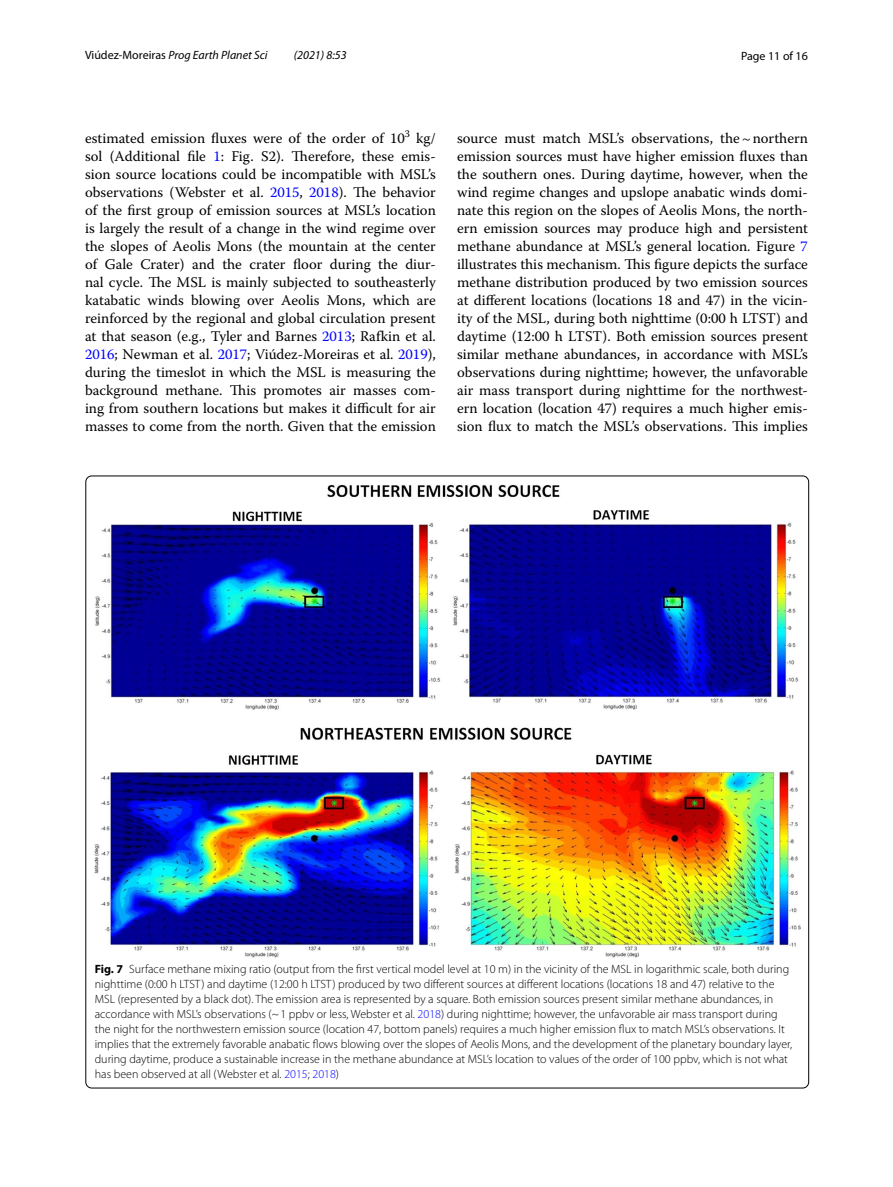
<style>
.page{position:relative;width:893px;height:1187px;background:#fff}
.page>*{position:absolute;margin:0;border:0;box-sizing:border-box;transform-origin:0 0}
.t1{font:14.7px/18px "Warnock Pro";color:#000;text-align:justify}
.t2{font:300 12px/15px "Myriad Pro";color:#000}
.t3{font:italic 12px "Myriad Pro";color:#000}
.t4{font:12px "Myriad Pro";color:#000}
.s1{font-style:normal}
.s2{color:#00f}
.s3{font-weight:700}
</style>
<div class="page">
<img style="left:94px;top:485px;width:706px;height:473px">
<p class="t3" style="left:85px;top:48px;width:184px"><span class="s1">Viúdez‑Moreiras</span> Prog Earth Planet Sci</p>
<p class="t3" style="left:294px;top:48px;width:54px">(2021) 8:53</p>
<p class="t4" style="left:741px;top:48px;width:68px">Page 11 of 16</p>
<p class="t1" style="left:85px;top:128px;width:352px">estimated emission fluxes were of the order of 10<sup>3</sup> kg/ sol (Additional file <span class="s2">1</span>: Fig. S2). Therefore, these emis&shy;sion source locations could be incompatible with MSL’s observations (Webster et al. <span class="s2">2015</span>, <span class="s2">2018</span>). The behavior of the first group of emission sources at MSL’s location is largely the result of a change in the wind regime over the slopes of Aeolis Mons (the mountain at the center of Gale Crater) and the crater floor during the diur&shy;nal cycle. The MSL is mainly subjected to southeasterly katabatic winds blowing over Aeolis Mons, which are reinforced by the regional and global circulation present at that season (e.g., Tyler and Barnes <span class="s2">2013</span>; Rafkin et al.<br><span class="s2">2016</span>; Newman et al. <span class="s2">2017</span>; Viúdez-Moreiras et al. <span class="s2">2019</span>), during the timeslot in which the MSL is measuring the background methane. This promotes air masses com&shy;ing from southern locations but makes it difficult for air masses to come from the north. Given that the emission</p>
<p class="t1" style="left:457px;top:128px;width:352px">source must match MSL’s observations, the~northern emission sources must have higher emission fluxes than the southern ones. During daytime, however, when the wind regime changes and upslope anabatic winds domi&shy;nate this region on the slopes of Aeolis Mons, the north&shy;ern emission sources may produce high and persistent methane abundance at MSL’s general location. Figure <span class="s2">7 </span>illustrates this mechanism. This figure depicts the surface methane distribution produced by two emission sources at different locations (locations 18 and 47) in the vicin&shy;ity of the MSL, during both nighttime (0:00 h LTST) and daytime (12:00 h LTST). Both emission sources present similar methane abundances, in accordance with MSL’s observations during nighttime; however, the unfavorable air mass transport during nighttime for the northwest&shy;ern location (location 47) requires a much higher emis&shy;sion flux to match the MSL’s observations. This implies</p>
<p class="t2" style="left:95px;top:962px;width:699px"><span class="s3">Fig. 7</span> Surface methane mixing ratio (output from the first vertical model level at 10 m) in the vicinity of the MSL in logarithmic scale, both during nighttime (0:00 h LTST) and daytime (12:00 h LTST) produced by two different sources at different locations (locations 18 and 47) relative to the MSL (represented by a black dot). The emission area is represented by a square. Both emission sources present similar methane abundances, in accordance with MSL’s observations (~1 ppbv or less, Webster et al. <span class="s2">2018</span>) during nighttime; however, the unfavorable air mass transport during the night for the northwestern emission source (location 47, bottom panels) requires a much higher emission flux to match MSL’s observations. It implies that the extremely favorable anabatic flows blowing over the slopes of Aeolis Mons, and the development of the planetary boundary layer, during daytime, produce a sustainable increase in the methane abundance at MSL’s location to values of the order of 100 ppbv, which is not what has been observed at all (Webster et al. <span class="s2">2015</span>; <span class="s2">2018</span>)</p>
</div>
